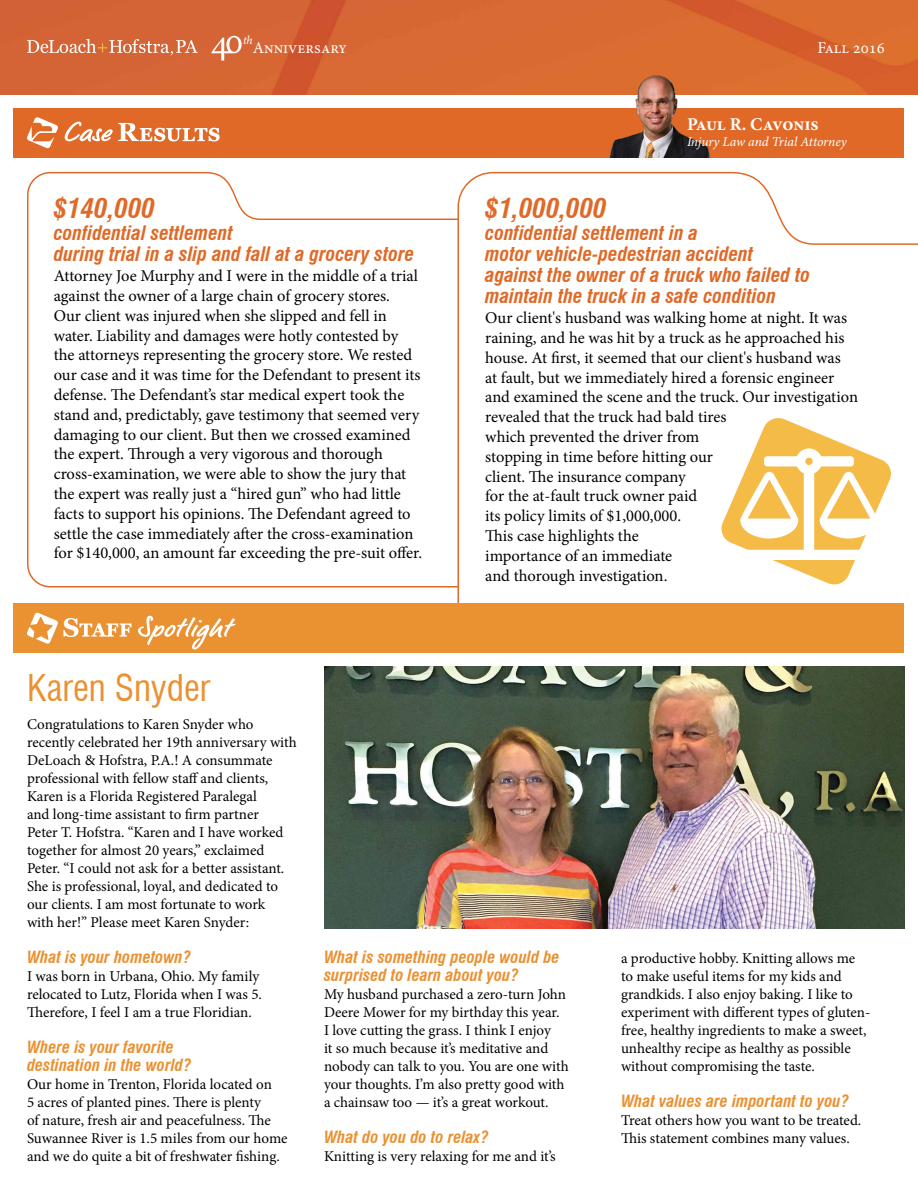
<style>
.page{position:relative;width:918px;height:1188px;background:#fff}
.page>*{position:absolute;margin:0;border:0;box-sizing:border-box;transform-origin:0 0}
.t1{font:condensed 36px "Swiss 721 BT";color:#ea9132}
.t2{font:italic 700 condensed 27px "Swiss 721 BT";color:#e06927}
.t3{font:italic 700 condensed 19.5px/21px "Swiss 721 BT";color:#e06927}
.t4{font:700 18px "Minion Pro";letter-spacing:-.005em;color:#fff}
.t5{font:16.5px/19.8px "Minion Pro";color:#000}
.t6{font:italic 700 condensed 16.5px/18px "Swiss 721 BT";color:#ea9132}
.t7{font:16.5px "Minion Pro";color:#fff}
.t8{font:15px/18px "Minion Pro";letter-spacing:-.005em;color:#000}
.t9{font:italic 13.5px "Minion Pro";letter-spacing:-.01em;color:#fff}
.t10{font:italic 12px "Minion Pro";color:#fff}
</style>
<div class="page">
<img style="left:0;top:0;width:918px;height:94px">
<svg style="left:27px;top:39px;width:171px;height:16px;background:#dd8662"></svg>
<svg style="left:212px;top:36px;width:30px;height:25px"></svg>
<div style="left:14px;top:108px;width:890px;height:50px;background:#e06927"></div>
<svg style="left:27px;top:117px;width:31px;height:32px"></svg>
<svg style="left:65px;top:122px;width:155px;height:20px"></svg>
<img style="left:601px;top:76px;width:111px;height:82px">
<svg style="left:27px;top:171px;width:430px;height:417px"></svg>
<svg style="left:457px;top:171px;width:461px;height:432px"></svg>
<div style="left:14px;top:603px;width:890px;height:50px;background:#ea9132"></div>
<svg style="left:27px;top:612px;width:209px;height:38px"></svg>
<img style="left:324px;top:666px;width:580px;height:263px">
<svg style="left:719px;top:416px;width:174px;height:171px"></svg>
<p class="t10" style="left:243px;top:32px;width:11px">th</p>
<p class="t7" style="left:253px;top:36px;width:96px">Anniversary</p>
<h2 class="t2" style="left:54px;top:192px;width:103px">$140,000</h2>
<h3 class="t3" style="left:54px;top:223px;width:362px">confidential settlement<br>during trial in a slip and fall at a grocery store</h3>
<p class="t5" style="left:54px;top:266px;width:370px">Attorney Joe Murphy and I were in the middle of a trial against the owner of a large chain of grocery stores.<br>Our client was injured when she slipped and fell in water. Liability and damages were hotly contested by the attorneys representing the grocery store. We rested our case and it was time for the Defendant to present its defense. The Defendant’s star medical expert took the stand and, predictably, gave testimony that seemed very damaging to our client. But then we crossed examined the expert. Through a very vigorous and thorough cross-examination, we were able to show the jury that the expert was really just a “hired gun” who had little facts to support his opinions. The Defendant agreed to settle the case immediately after the cross-examination for $140,000, an amount far exceeding the pre-suit offer.</p>
<p class="t7" style="left:817px;top:36px;width:69px">Fall 2016</p>
<p class="t4" style="left:687px;top:112px;width:133px">Paul R. Cavonis</p>
<p class="t9" style="left:687px;top:133px;width:161px">Injury Law and Trial Attorney</p>
<h2 class="t2" style="left:485px;top:192px;width:123px">$1,000,000</h2>
<h3 class="t3" style="left:485px;top:223px;width:326px">confidential settlement in a<br>motor vehicle-pedestrian accident against the owner of a truck who failed to maintain the truck in a safe condition</h3>
<p class="t5" style="left:485px;top:308px;width:374px">Our client's husband was walking home at night. It was raining, and he was hit by a truck as he approached his house. At first, it seemed that our client's husband was<br>at fault, but we immediately hired a forensic engineer and examined the scene and the truck. Our investigation revealed that the truck had bald tires<br>which prevented the driver from<br>stopping in time before hitting our<br>client. The insurance company<br>for the at-fault truck owner paid<br>its policy limits of $1,000,000.<br>This case highlights the<br>importance of an immediate<br>and thorough investigation.</p>
<h1 class="t1" style="left:27px;top:666px;width:185px">Karen Snyder</h1>
<p class="t8" style="left:27px;top:715px;width:271px">Congratulations to Karen Snyder who recently celebrated her 19th anniversary with DeLoach &amp; Hofstra, P.A.! A consummate professional with fellow staff and clients, Karen is a Florida Registered Paralegal<br>and long-time assistant to firm partner<br>Peter T. Hofstra. “Karen and I have worked together for almost 20 years,” exclaimed Peter. “I could not ask for a better assistant.<br>She is professional, loyal, and dedicated to our clients. I am most fortunate to work<br>with her!” Please meet Karen Snyder:</p>
<p class="t6" style="left:27px;top:948px;width:165px">What is your hometown?</p>
<p class="t8" style="left:27px;top:967px;width:237px">I was born in Urbana, Ohio. My family relocated to Lutz, Florida when I was 5.<br>Therefore, I feel I am a true Floridian.</p>
<p class="t6" style="left:27px;top:1038px;width:166px">Where is your favorite destination in the world?</p>
<p class="t8" style="left:27px;top:1075px;width:262px">Our home in Trenton, Florida located on<br>5 acres of planted pines. There is plenty<br>of nature, fresh air and peacefulness. The Suwannee River is 1.5 miles from our home and we do quite a bit of freshwater fishing.</p>
<p class="t6" style="left:324px;top:948px;width:237px">What is something people would be surprised to learn about you?</p>
<p class="t8" style="left:324px;top:985px;width:246px">My husband purchased a zero-turn John Deere Mower for my birthday this year.<br>I love cutting the grass. I think I enjoy<br>it so much because it’s meditative and nobody can talk to you. You are one with your thoughts. I’m also pretty good with a chainsaw too — it’s a great workout.</p>
<p class="t6" style="left:324px;top:1128px;width:166px">What do you do to relax?</p>
<p class="t8" style="left:324px;top:1147px;width:233px">Knitting is very relaxing for me and it’s</p>
<p class="t8" style="left:621px;top:949px;width:251px">a productive hobby. Knitting allows me to make useful items for my kids and grandkids. I also enjoy baking. I like to experiment with different types of gluten&shy;free, healthy ingredients to make a sweet, unhealthy recipe as healthy as possible without compromising the taste.</p>
<p class="t6" style="left:621px;top:1092px;width:229px">What values are important to you?</p>
<p class="t8" style="left:621px;top:1111px;width:242px">Treat others how you want to be treated.<br>This statement combines many values.</p>
</div>
